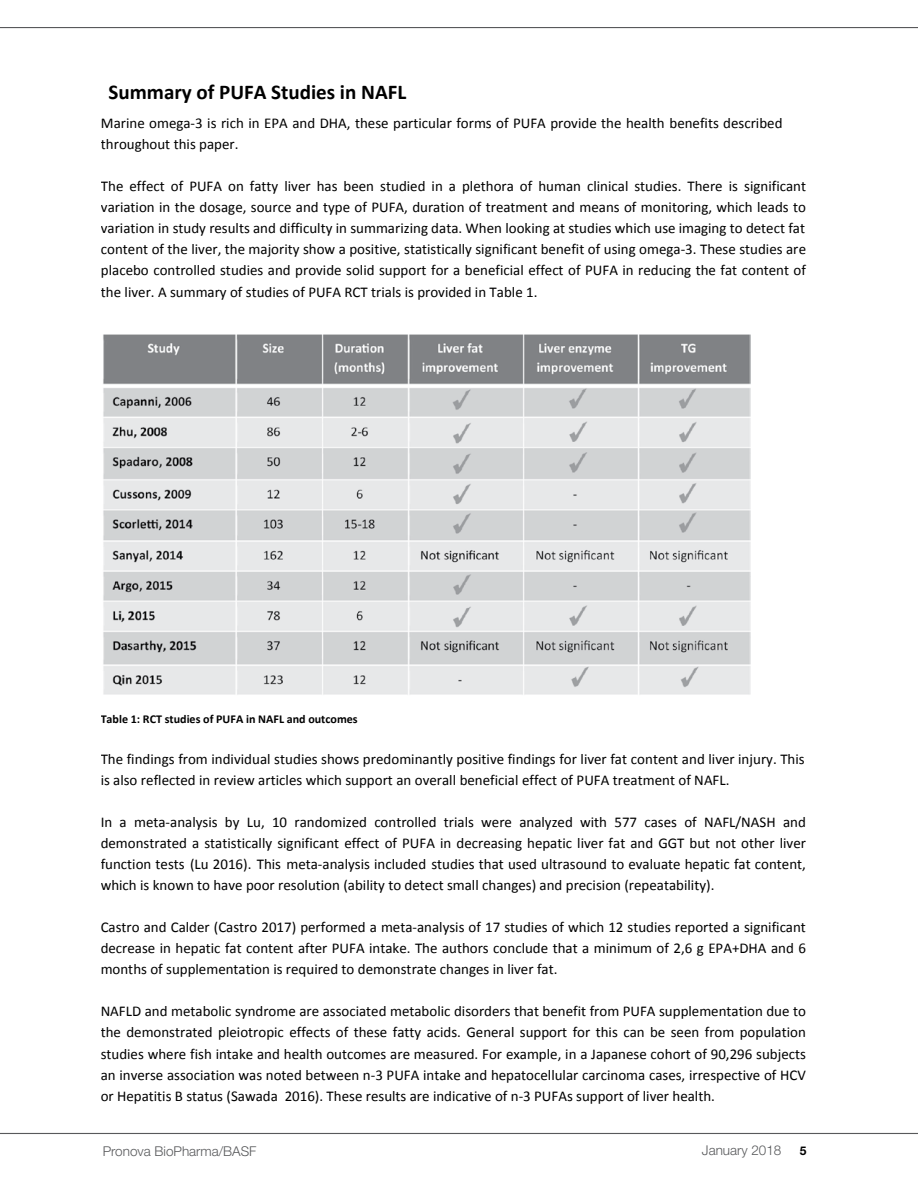
<style>
.page{position:relative;width:918px;height:1188px;background:#fff}
.page>*{position:absolute;margin:0;border:0;box-sizing:border-box;transform-origin:0 0}
.t1{font:700 21px "Calibri";color:#000}
.t2{font:15px/21px "Calibri";color:#000;text-align:justify}
.t3{font:300 13.5px "Helvetica Neue";color:#58595b}
.t4{font:700 12px "Calibri";color:#000}
.t5{font:700 12px "Helvetica Neue";color:#000}
</style>
<div class="page">
<hr style="left:0;top:1133px;width:918px;height:1px;background:#58595b">
<hr style="left:0;top:27px;width:918px;height:1px;background:#58595b">
<img style="left:103px;top:334px;width:648px;height:361px">
<h1 class="t1" style="left:109px;top:77px;width:299px">Summary of PUFA Studies in NAFL</h1>
<p class="t2" style="left:101px;top:112px;width:683px">Marine omega-3 is rich in EPA and DHA, these particular forms of PUFA provide the health benefits described throughout this paper.</p>
<p class="t2" style="left:101px;top:175px;width:707px">The effect of PUFA on fatty liver has been studied in a plethora of human clinical studies. There is significant variation in the dosage, source and type of PUFA, duration of treatment and means of monitoring, which leads to variation in study results and difficulty in summarizing data. When looking at studies which use imaging to detect fat content of the liver, the majority show a positive, statistically significant benefit of using omega-3. These studies are placebo controlled studies and provide solid support for a beneficial effect of PUFA in reducing the fat content of the liver. A summary of studies of PUFA RCT trials is provided in Table 1.</p>
<p class="t2" style="left:101px;top:245px;width:158px">Pronova BioPharma/BASF</p>
<p class="t2" style="left:641px;top:245px;width:151px">Omega-3 in adult NAFLD</p>
<p class="t2" style="left:101px;top:266px;width:82px">January 2018</p>
<p class="t4" style="left:101px;top:711px;width:259px">Table 1: RCT studies of PUFA in NAFL and outcomes</p>
<p class="t2" style="left:101px;top:748px;width:706px">The findings from individual studies shows predominantly positive findings for liver fat content and liver injury. This is also reflected in review articles which support an overall beneficial effect of PUFA treatment of NAFL.</p>
<p class="t2" style="left:101px;top:811px;width:707px">In a meta-analysis by Lu, 10 randomized controlled trials were analyzed with 577 cases of NAFL/NASH and demonstrated a statistically significant effect of PUFA in decreasing hepatic liver fat and GGT but not other liver function tests (Lu 2016). This meta-analysis included studies that used ultrasound to evaluate hepatic fat content, which is known to have poor resolution (ability to detect small changes) and precision (repeatability).</p>
<p class="t2" style="left:101px;top:916px;width:707px">Castro and Calder (Castro 2017) performed a meta-analysis of 17 studies of which 12 studies reported a significant decrease in hepatic fat content after PUFA intake. The authors conclude that a minimum of 2,6 g EPA+DHA and 6 months of supplementation is required to demonstrate changes in liver fat.</p>
<p class="t2" style="left:101px;top:1001px;width:707px">NAFLD and metabolic syndrome are associated metabolic disorders that benefit from PUFA supplementation due to the demonstrated pleiotropic effects of these fatty acids. General support for this can be seen from population studies where fish intake and health outcomes are measured. For example, in a Japanese cohort of 90,296 subjects an inverse association was noted between n-3 PUFA intake and hepatocellular carcinoma cases, irrespective of HCV or Hepatitis B status (Sawada 2016). These results are indicative of n-3 PUFAs support of liver health.</p>
<p class="t3" style="left:103px;top:1143px;width:155px">Pronova BioPharma/BASF</p>
<p class="t3" style="left:702px;top:1142px;width:81px">January 2018</p>
<p class="t5" style="left:800px;top:1143px;width:8px">5</p>
</div>
